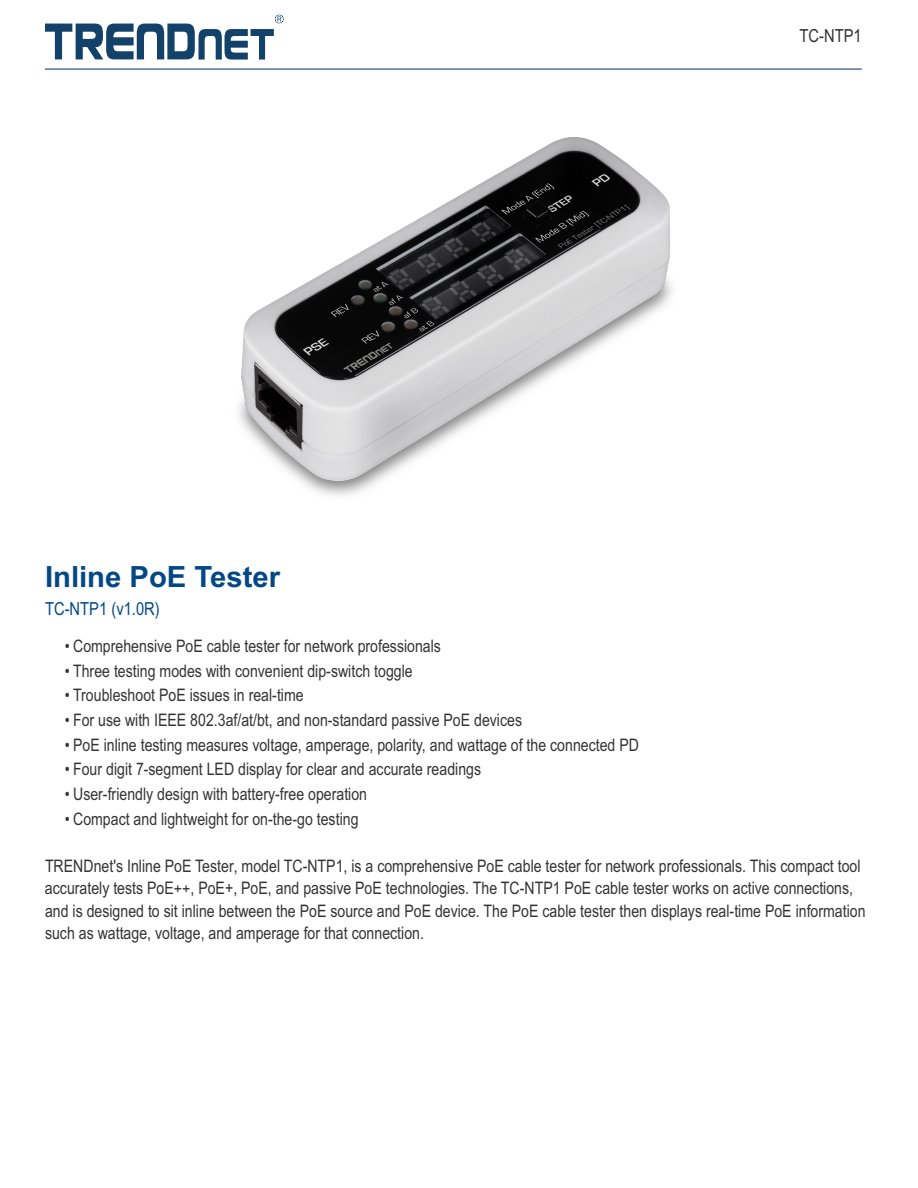
<style>
.page{position:relative;width:918px;height:1188px;background:#fff}
.page>*{position:absolute;margin:0;border:0;box-sizing:border-box;transform-origin:0 0}
.t1{font:700 29.25px "Arial";color:#034886}
.t2{font:18px "Arial Narrow";color:#034886}
.t3{font:18px "Arial Narrow";color:#333}
.t4{font:17.25px/22.4px "Arial Narrow";color:#333}
</style>
<div class="page">
<svg style="left:45px;top:15px;width:238px;height:45px"></svg>
<img style="left:239px;top:137px;width:433px;height:359px">
<hr style="left:45px;top:68px;width:817px;height:2px;background:#32537e">
<p class="t3" style="left:799px;top:28px;width:64px">TC-NTP1</p>
<h1 class="t1" style="left:45px;top:566px;width:237px">Inline PoE Tester</h1>
<p class="t2" style="left:45px;top:602px;width:116px">TC-NTP1 (v1.0R)</p>
<p class="t4" style="left:65px;top:636px;width:378px">• Comprehensive PoE cable tester for network professionals</p>
<p class="t4" style="left:65px;top:661px;width:349px">• Three testing modes with convenient dip-switch toggle</p>
<p class="t4" style="left:65px;top:686px;width:240px">• Troubleshoot PoE issues in real-time</p>
<p class="t4" style="left:65px;top:710px;width:459px">• For use with IEEE 802.3af/at/bt, and non-standard passive PoE devices</p>
<p class="t4" style="left:65px;top:735px;width:576px">• PoE inline testing measures voltage, amperage, polarity, and wattage of the connected PD</p>
<p class="t4" style="left:65px;top:760px;width:418px">• Four digit 7-segment LED display for clear and accurate readings</p>
<p class="t4" style="left:65px;top:784px;width:304px">• User-friendly design with battery-free operation</p>
<p class="t4" style="left:65px;top:809px;width:295px">• Compact and lightweight for on-the-go testing</p>
<p class="t4" style="left:45px;top:856px;width:822px">TRENDnet's Inline PoE Tester, model TC-NTP1, is a comprehensive PoE cable tester for network professionals. This compact tool accurately tests PoE++, PoE+, PoE, and passive PoE technologies. The TC-NTP1 PoE cable tester works on active connections, and is designed to sit inline between the PoE source and PoE device. The PoE cable tester then displays real-time PoE information such as wattage, voltage, and amperage for that connection.</p>
</div>
